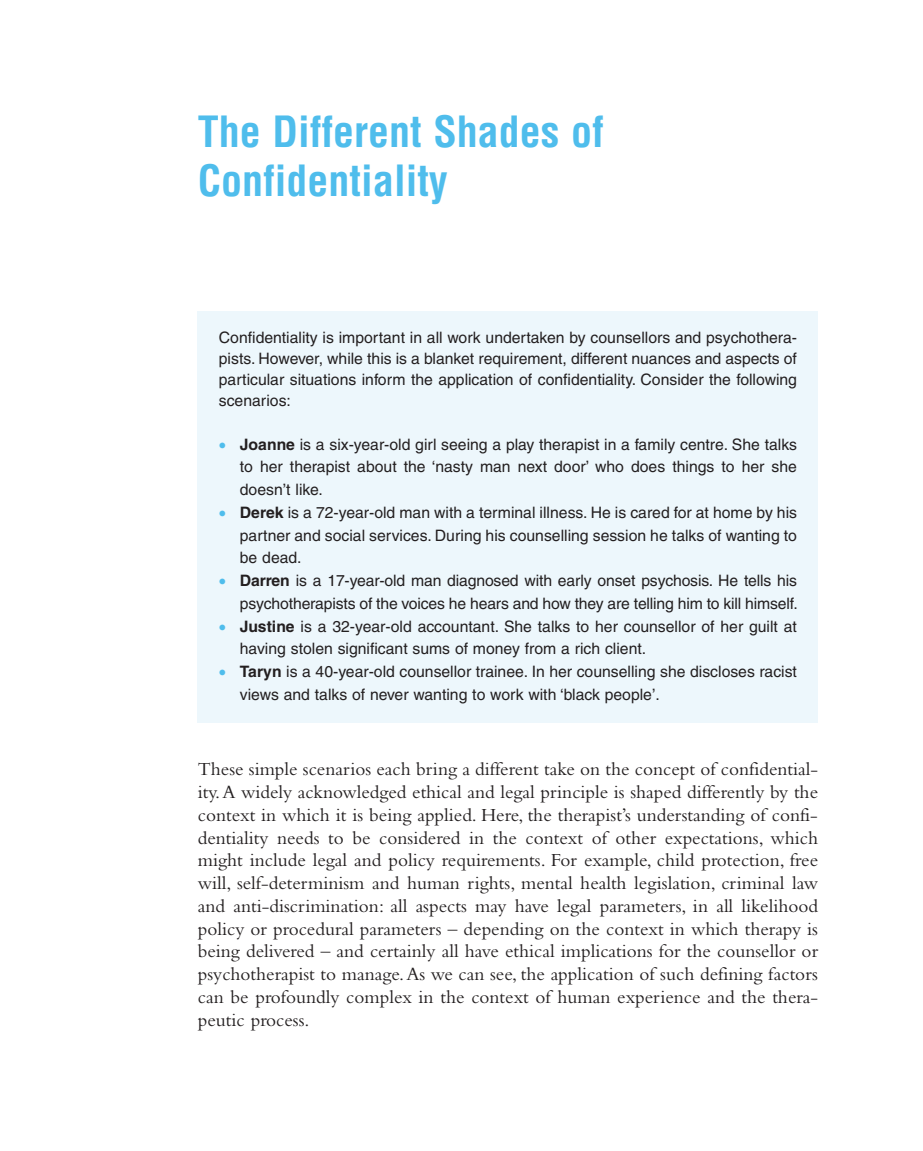
<style>
.page{position:relative;width:923px;height:1151px;background:#fff}
.page>*{position:absolute;margin:0;border:0;box-sizing:border-box;transform-origin:0 0}
.t1{font:700 condensed 42px/49px "Helvetica";color:#4fbdec}
.t2{font:19.25px/22.8px "Bembo";color:#231f20;text-align:justify}
.t3{font:15.75px/22.8px "Helvetica";color:#231f20;text-align:justify}
.s1{color:#4fbdec}
.s2{font-weight:700}
</style>
<div class="page">
<div style="left:198px;top:311px;width:620px;height:411px;background:#edf7fc"></div>
<h1 class="t1" style="left:198px;top:107px;width:407px">The Different Shades of<br>Confidentiality</h1>
<p class="t3" style="left:219px;top:327px;width:579px;line-height:21px">Confidentiality is important in all work undertaken by counsellors and psychothera&shy;pists. However, while this is a blanket requirement, different nuances and aspects of particular situations inform the application of confidentiality. Consider the following scenarios:</p>
<p class="t3" style="left:240px;top:433px;width:558px;text-indent:-21px"><span class="s1">•</span> <span class="s2">Joanne</span> is a six-year-old girl seeing a play therapist in a family centre. She talks to her therapist about the ‘nasty man next door’ who does things to her she doesn’t like.</p>
<p class="t3" style="left:240px;top:501px;width:559px;text-indent:-21px"><span class="s1">•</span> <span class="s2">Derek</span> is a 72-year-old man with a terminal illness. He is cared for at home by his partner and social services. During his counselling session he talks of wanting to be dead.</p>
<p class="t3" style="left:219px;top:569px;width:580px;text-align:right"><span class="s1">•</span> <span class="s2">Darren</span> is a 17-year-old man diagnosed with early onset psychosis. He tells his psychotherapists of the voices he hears and how they are telling him to kill himself.</p>
<p class="t3" style="left:240px;top:615px;width:558px;text-indent:-21px"><span class="s1">•</span> <span class="s2">Justine</span> is a 32-year-old accountant. She talks to her counsellor of her guilt at having stolen significant sums of money from a rich client.</p>
<p class="t3" style="left:240px;top:660px;width:558px;text-indent:-21px"><span class="s1">•</span> <span class="s2">Taryn</span> is a 40-year-old counsellor trainee. In her counselling she discloses racist views and talks of never wanting to work with ‘black people’.</p>
<p class="t2" style="left:198px;top:757px;width:622px">These simple scenarios each bring a different take on the concept of confidential&shy;ity. A widely acknowledged ethical and legal principle is shaped differently by the context in which it is being applied. Here, the therapist’s understanding of confi&shy;dentiality needs to be considered in the context of other expectations, which might include legal and policy requirements. For example, child protection, free will, self-determinism and human rights, mental health legislation, criminal law and anti-discrimination: all aspects may have legal parameters, in all likelihood policy or procedural parameters – depending on the context in which therapy is being delivered – and certainly all have ethical implications for the counsellor or psychotherapist to manage. As we can see, the application of such defining factors can be profoundly complex in the context of human experience and the thera&shy;peutic process.</p>
</div>
